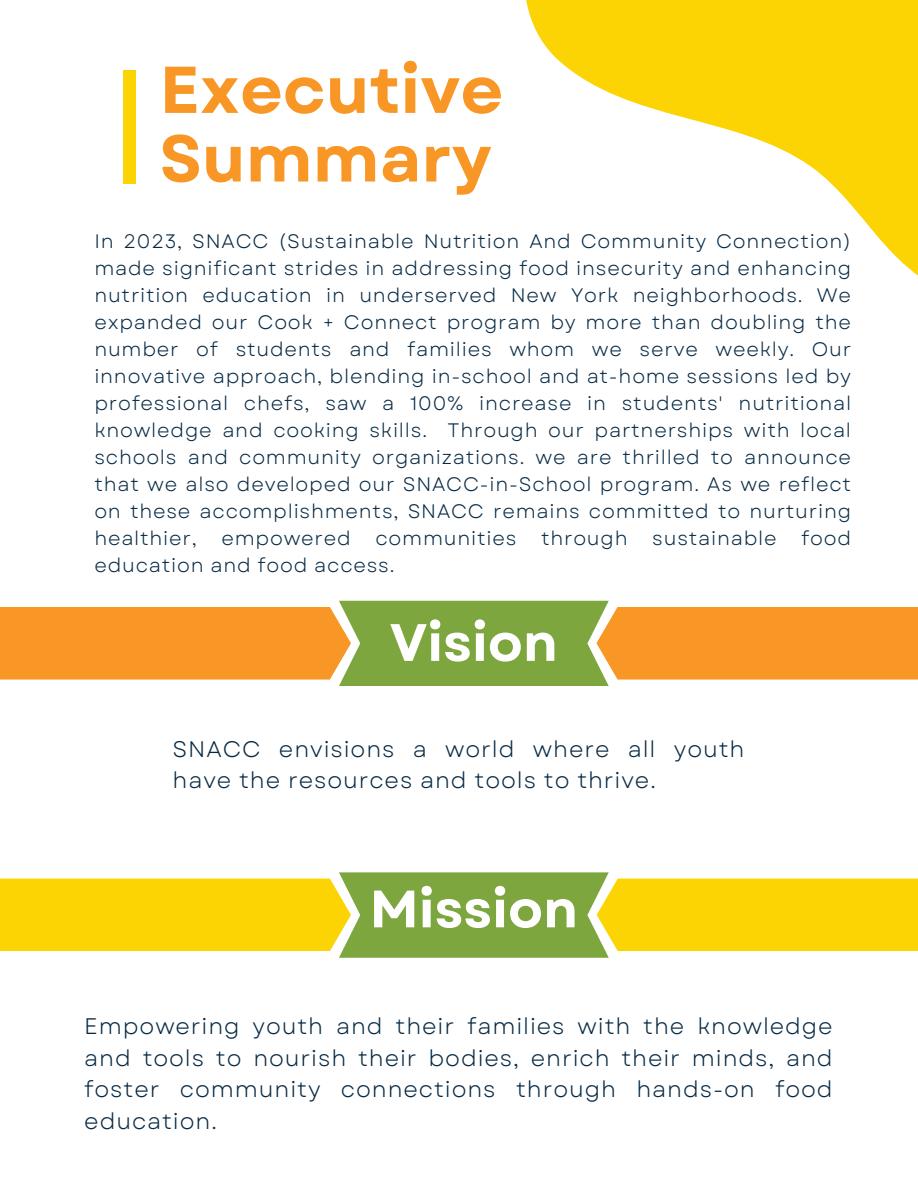
<style>
.page{position:relative;width:918px;height:1188px;background:#fff}
.page>*{position:absolute;margin:0;border:0;box-sizing:border-box;transform-origin:0 0}
.t1{font:700 66px/68.7px "Garet";color:#f89725}
.t2{font:700 52.5px "Garet";color:#fff}
.t3{font:22.5px/31.5px "Garet";letter-spacing:.04em;color:#072a44;text-align:justify}
.t4{font:19.5px/27px "Garet";letter-spacing:.04em;color:#072a44;text-align:justify}
</style>
<div class="page">
<div style="left:123px;top:70px;width:13px;height:114px;background:#fcd404"></div>
<svg style="left:0;top:601px;width:918px;height:85px;background:#d7a747"></svg>
<svg style="left:0;top:872px;width:918px;height:86px;background:#dacd35"></svg>
<svg style="left:526px;top:0;width:392px;height:276px"></svg>
<p class="t1" style="left:160px;top:56px;width:345px">Executive<br>Summary</p>
<p class="t4" style="left:94px;top:228px;width:758px">In 2023, SNACC (Sustainable Nutrition And Community Connection) made significant strides in addressing food insecurity and enhancing nutrition education in underserved New York neighborhoods. We expanded our Cook + Connect program by more than doubling the number of students and families whom we serve weekly. Our innovative approach, blending in-school and at-home sessions led by professional chefs, saw a 100% increase in students' nutritional knowledge and cooking skills. Through our partnerships with local schools and community organizations. we are thrilled to announce that we also developed our SNACC-in-School program. As we reflect on these accomplishments, SNACC remains committed to nurturing healthier,</p>
<p class="t4" style="left:221px;top:525px;width:131px">empowered</p>
<p class="t4" style="left:375px;top:525px;width:142px">communities</p>
<p class="t4" style="left:541px;top:525px;width:88px">through</p>
<p class="t4" style="left:652px;top:525px;width:126px">sustainable</p>
<p class="t4" style="left:801px;top:525px;width:51px">food</p>
<p class="t4" style="left:94px;top:552px;width:302px">education and food access.</p>
<p class="t2" style="left:390px;top:605px;width:169px">Vision</p>
<p class="t3" style="left:173px;top:733px;width:573px">SNACC envisions a world where all youth have the resources and tools to thrive.</p>
<p class="t2" style="left:370px;top:871px;width:210px">Mission</p>
<p class="t3" style="left:84px;top:1011px;width:750px">Empowering youth and their families with the knowledge and tools to nourish their bodies, enrich their minds, and foster community connections through hands-on food education.</p>
</div>
